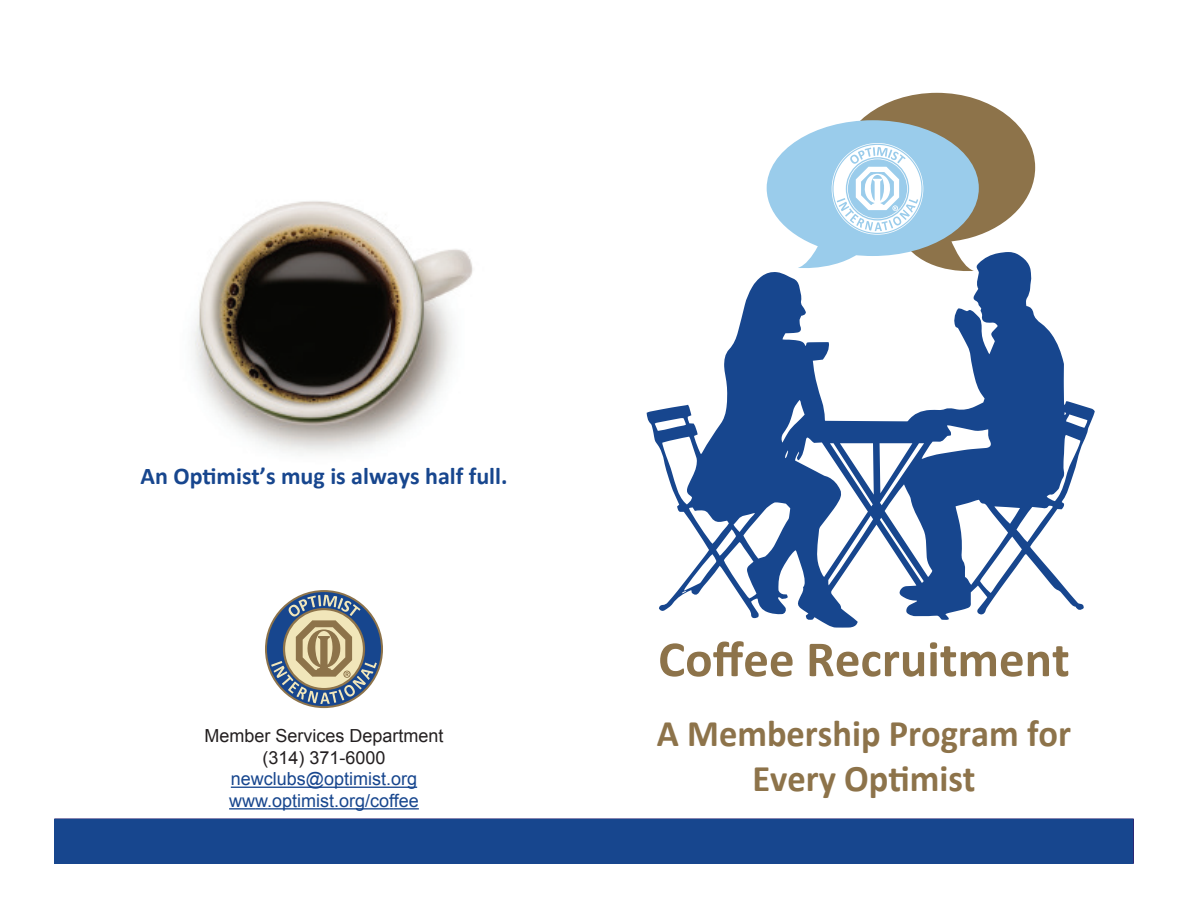
<style>
.page{position:relative;width:1188px;height:918px;background:#fff}
.page>*{position:absolute;margin:0;border:0;box-sizing:border-box;transform-origin:0 0}
.t1{font:700 51px "Calibri";color:#8d734a}
.t2{font:700 37.65px/45.2px "Calibri";color:#8d734a;text-align:center}
.t3{font:700 24px "Calibri";color:#17468e}
.t4{font:18px/21.6px "Arial";color:#17468e}
.t5{font:18px/21.6px "Arial";color:#231f20;text-align:center}
</style>
<div class="page">
<div style="left:54px;top:818px;width:1080px;height:46px;border:2px solid #2c2874"></div>
<svg style="left:767px;top:93px;width:268px;height:159px"></svg>
<svg style="left:265px;top:590px;width:118px;height:118px"></svg>
<svg style="left:647px;top:252px;width:448px;height:376px"></svg>
<hr style="left:231px;top:787px;width:186px;height:1px;background:#17468e">
<hr style="left:229px;top:808px;width:26px;height:2px;background:#17468e">
<svg style="left:255px;top:808px;width:12px;height:2px"></svg>
<hr style="left:267px;top:808px;width:122px;height:2px;background:#17468e">
<hr style="left:394px;top:808px;width:25px;height:2px;background:#17468e">
<div style="left:55px;top:819px;width:1078px;height:44px;background:#17468e"></div>
<img style="left:193px;top:201px;width:280px;height:252px">
<h3 class="t3" style="left:141px;top:462px;width:368px">An Optimist’s mug is always half full.</h3>
<p class="t5" style="left:204px;top:725px;width:241px">Member Services Department (314) 371-6000</p>
<p class="t4" style="left:229px;top:768px;width:191px">newclubs@optimist.org www.optimist.org/coffee</p>
<h1 class="t1" style="left:658px;top:628px;width:413px">Coffee Recruitment</h1>
<h2 class="t2" style="left:657px;top:709px;width:416px">A Membership Program for<br>Every Optimist</h2>
</div>
